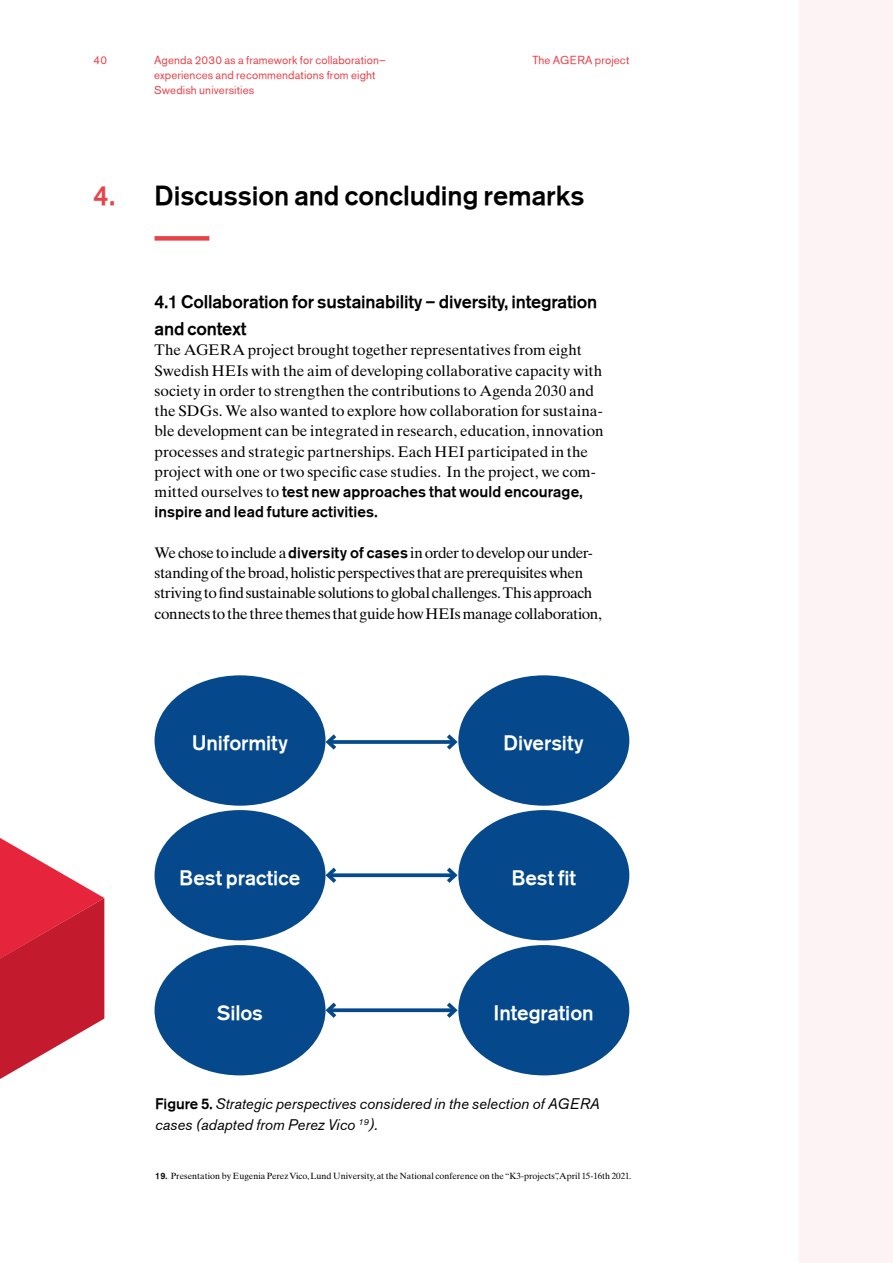
<style>
.page{position:relative;width:893px;height:1263px;background:#fff}
.page>*{position:absolute;margin:0;border:0;box-sizing:border-box;transform-origin:0 0}
.t1{font:27px "Akzidenz Grotesk BE Md";color:#000}
.t2{font:20.55px "Akzidenz Grotesk BE Md";color:#fff}
.t3{font:18px/27px "Akzidenz Grotesk BE Md";letter-spacing:-.01em;color:#000}
.t4{font:15.3px/20.2px "Times Ten LT Std";letter-spacing:-.01em;color:#000}
.t5{font:15.3px/20.2px "Times Ten LT Std";letter-spacing:-.03em;color:#000}
.t6{font:15.3px/20.2px "Akzidenz Grotesk BE Md";letter-spacing:.005em;color:#000}
.t7{font:15px/20.2px "Akzidenz Grotesk BE It";color:#000}
.t8{font:11.4px/15px "Akzidenz Grotesk BE";letter-spacing:.01em;color:#e84249}
.t9{font:9px "Times Ten LT Std";color:#000}
.s1{color:#e84249}
.s2{font-family:"Times Ten LT Std"}
.s3{font-family:"Akzidenz Grotesk BE Md"}
</style>
<div class="page">
<div style="left:155px;top:236px;width:54px;height:5px;background:#e84249"></div>
<svg style="left:340px;top:740px;width:103px;height:4px"></svg>
<svg style="left:443px;top:734px;width:15px;height:16px"></svg>
<svg style="left:324px;top:730px;width:16px;height:23px"></svg>
<svg style="left:340px;top:873px;width:103px;height:4px"></svg>
<svg style="left:443px;top:867px;width:16px;height:16px"></svg>
<svg style="left:324px;top:864px;width:16px;height:23px"></svg>
<svg style="left:340px;top:1008px;width:103px;height:4px"></svg>
<svg style="left:443px;top:1002px;width:16px;height:16px"></svg>
<svg style="left:324px;top:999px;width:16px;height:23px"></svg>
<div style="left:155px;top:675px;width:170px;height:131px;background:#05498c;border-radius:50%"></div>
<div style="left:458px;top:675px;width:171px;height:131px;background:#05498c;border-radius:50%"></div>
<div style="left:155px;top:810px;width:170px;height:130px;background:#05498c;border-radius:50%"></div>
<div style="left:458px;top:810px;width:171px;height:130px;background:#05498c;border-radius:50%"></div>
<div style="left:155px;top:945px;width:170px;height:130px;background:#05498c;border-radius:50%"></div>
<div style="left:458px;top:945px;width:171px;height:130px;background:#05498c;border-radius:50%"></div>
<svg style="left:0;top:838px;width:104px;height:241px"></svg>
<div style="left:799px;top:0;width:94px;height:1263px;background:#fef3f4"></div>
<p class="t8" style="left:94px;top:52px;width:15px">40</p>
<p class="t8" style="left:532px;top:52px;width:98px">The AGERA project</p>
<p class="t8" style="left:154px;top:52px;width:233px">Agenda 2030 as a framework for collaboration– experiences and recommendations from eight<br>Swedish universities</p>
<h1 class="t1" style="left:94px;top:179px;width:492px"><span class="s1">4.</span> Discussion and concluding remarks</h1>
<p class="t3" style="left:155px;top:288px;width:444px">4.1 Collaboration for sustainability – diversity, integration and context</p>
<p class="t4" style="left:155px;top:340px;width:451px">The AGERA project brought together representatives from eight Swedish HEIs with the aim of developing collaborative capacity with society in order to strengthen the contributions to Agenda 2030 and the SDGs. We also wanted to explore how collaboration for sustaina&shy;ble development can be integrated in research, education, innovation processes and strategic partnerships. Each HEI participated in the project with one or two specific case studies. In the project, we com-</p>
<p class="t6" style="left:155px;top:482px;width:430px"><span class="s2">mitted ourselves to</span> test new approaches that would encourage, inspire and lead future activities.</p>
<p class="t5" style="left:155px;top:542px;width:449px">We chose to include a <span class="s3">diversity of cases</span> in order to develop our under&shy;standing of the broad, holistic perspectives that are prerequisites when striving to find sustainable solutions to global challenges. This approach connects to the three themes that guide how HEIs manage collaboration,</p>
<h2 class="t2" style="left:192px;top:731px;width:98px">Uniformity</h2>
<h2 class="t2" style="left:504px;top:731px;width:82px">Diversity</h2>
<h2 class="t2" style="left:179px;top:865px;width:123px">Best practice</h2>
<h2 class="t2" style="left:511px;top:865px;width:66px">Best fit</h2>
<h2 class="t2" style="left:217px;top:1000px;width:48px">Silos</h2>
<h2 class="t2" style="left:493px;top:1000px;width:102px">Integration</h2>
<p class="t7" style="left:155px;top:1094px;width:446px"><span class="s3">Figure 5.</span> Strategic perspectives considered in the selection of AGERA cases (adapted from Perez Vico <sup>19</sup>).</p>
<p class="t9" style="left:155px;top:1171px;width:478px"><span class="s3">19.</span> Presentation by Eugenia Perez Vico, Lund University, at the National conference on the “K3-projects”, April 15-16th 2021.</p>
</div>
